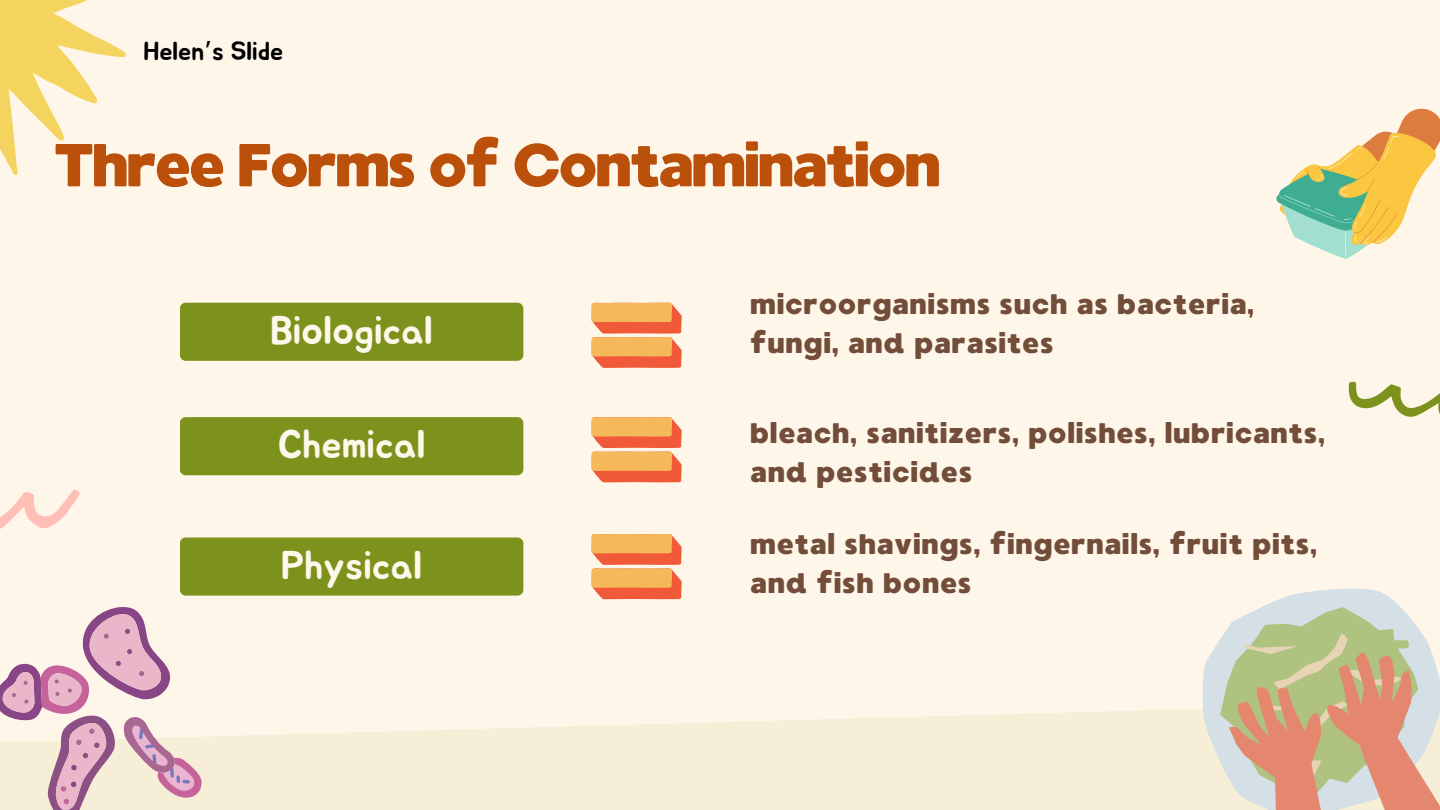
<style>
.page{position:relative;width:1440px;height:810px;background:#fff6ea}
.page>*{position:absolute;margin:0;border:0;box-sizing:border-box;transform-origin:0 0}
.t1{font:60.5px "MADE Waffle Soft";letter-spacing:-.07em;color:#bb500b}
.t2{font:40px "Jua";color:#fdf8e9}
.t3{font:28.3px/39px "MADE Waffle Soft";color:#724d39}
.t4{font:26px "Jua";color:#000}
.s1{font-family:"Noto Sans Gurmukhi"}
</style>
<div class="page">
<div style="left:180px;top:303px;width:343px;height:58px;background:#7d921c;border-radius:6px"></div>
<div style="left:180px;top:417px;width:343px;height:58px;background:#7d921c;border-radius:6px"></div>
<div style="left:180px;top:537px;width:343px;height:59px;background:#7d921c;border-radius:6px"></div>
<svg style="left:207px;top:709px;width:970px;height:101px;background:#f7efd8"></svg>
<svg style="left:0;top:594px;width:207px;height:216px"></svg>
<svg style="left:1276px;top:109px;width:164px;height:150px"></svg>
<div style="left:1177px;top:709px;width:22px;height:101px;background:#f6eed6"></div>
<svg style="left:1199px;top:588px;width:198px;height:222px"></svg>
<svg style="left:1219px;top:604px;width:221px;height:206px;background:#d1bc9f"></svg>
<svg style="left:0;top:0;width:126px;height:176px"></svg>
<svg style="left:0;top:490px;width:80px;height:39px"></svg>
<svg style="left:592px;top:417px;width:90px;height:65px;background:#f49c5d"></svg>
<svg style="left:592px;top:303px;width:90px;height:65px;background:#f49c5d"></svg>
<svg style="left:592px;top:534px;width:90px;height:65px;background:#f49c5d"></svg>
<svg style="left:1348px;top:381px;width:92px;height:36px"></svg>
<h2 class="t4" style="left:144px;top:39px;width:141px">Helen<span class="s1">’</span>s Slide</h2>
<h2 class="t1" style="left:53px;top:129px;width:891px">Three Forms of Contamination</h2>
<p class="t2" style="left:270px;top:312px;width:164px">Biological</p>
<p class="t2" style="left:278px;top:426px;width:149px">Chemical</p>
<h1 class="t2" style="left:281px;top:547px;width:142px">Physical</h1>
<p class="t3" style="left:750px;top:285px;width:506px">microorganisms such as bacteria, fungi, and parasites</p>
<h3 class="t3" style="left:750px;top:414px;width:577px">bleach, sanitizers, polishes, lubricants, and pesticides</h3>
<p class="t3" style="left:750px;top:525px;width:569px">metal shavings, fingernails, fruit pits, and fish bones</p>
</div>
